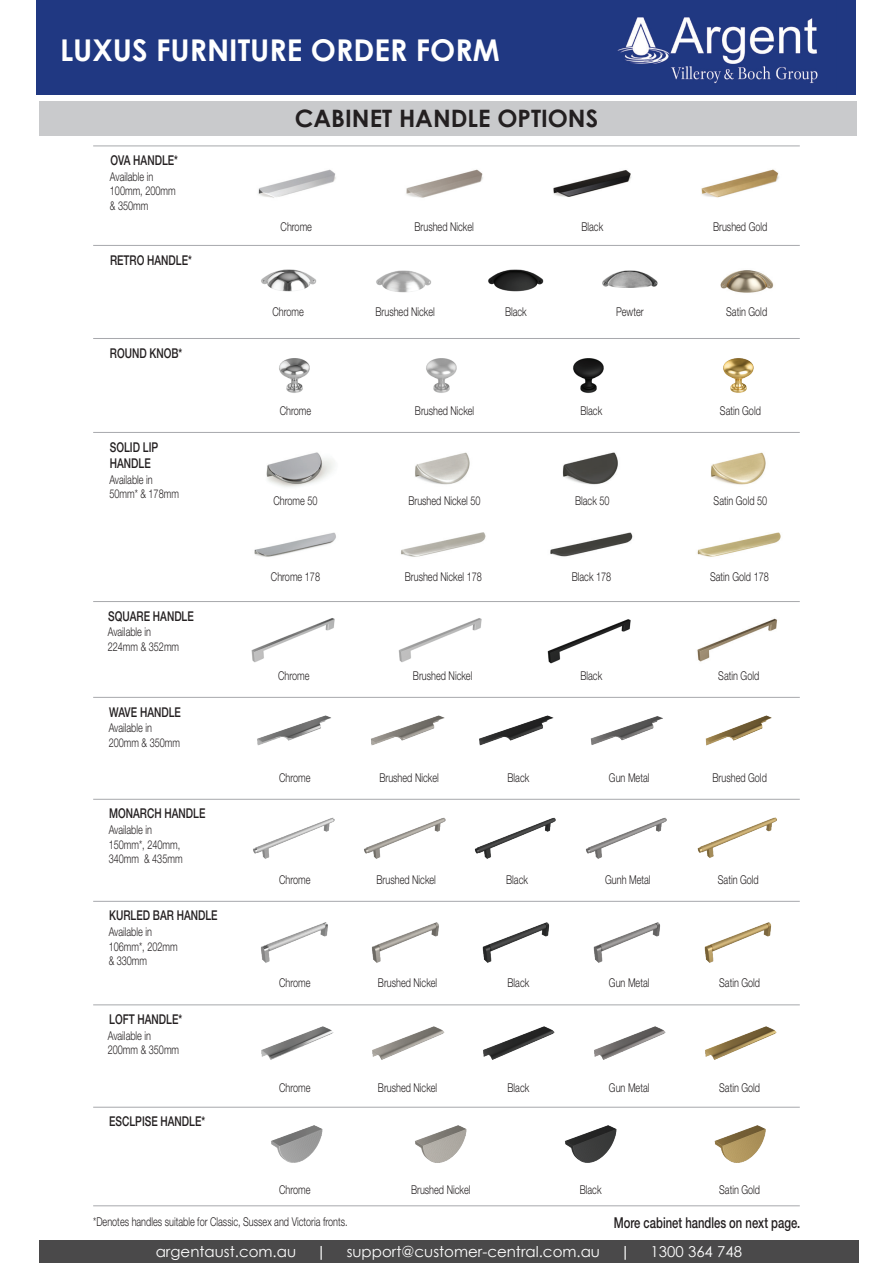
<style>
.page{position:relative;width:893px;height:1263px;background:#fff}
.page>*{position:absolute;margin:0;border:0;box-sizing:border-box;transform-origin:0 0}
.t1{font:700 30px "Century Gothic";color:#fff}
.t2{font:700 24px "Century Gothic";color:#231f20}
.t3{font:15px "Century Gothic";color:#fff}
.t4{font:500 15px "Helvetica Neue LT Std";color:#231f20;scale:.75 1}
.t5{font:700 15px "Century Gothic";color:#fff}
.t6{font:500 13.5px/16.2px "Helvetica Neue LT Std";color:#231f20;scale:.75 1}
.t7{font:300 12.15px/14.5px "Helvetica Neue LT Std";color:#231f20;scale:.75 1}
</style>
<div class="page">
<div style="left:39px;top:101px;width:818px;height:34px;background:#c9cacc"></div>
<div style="left:39px;top:1240px;width:819px;height:23px;background:#4a494a"></div>
<div style="left:37px;top:0;width:819px;height:95px;background:#203882"></div>
<img style="left:693px;top:146px;width:95px;height:52px">
<img style="left:545px;top:146px;width:95px;height:51px">
<img style="left:397px;top:146px;width:95px;height:52px">
<img style="left:249px;top:146px;width:95px;height:52px">
<hr style="left:93px;top:145px;width:707px;height:1px;background:#a8a9ad">
<hr style="left:93px;top:1205px;width:707px;height:1px;background:#a8a9ad">
<hr style="left:93px;top:1107px;width:707px;height:1px;background:#a8a9ad">
<hr style="left:93px;top:1004px;width:707px;height:1px;background:#a8a9ad">
<img style="left:704px;top:922px;width:68px;height:41px">
<img style="left:705px;top:1026px;width:72px;height:34px">
<img style="left:714px;top:1125px;width:52px;height:38px">
<img style="left:593px;top:922px;width:68px;height:41px">
<img style="left:594px;top:1026px;width:72px;height:34px">
<img style="left:482px;top:922px;width:68px;height:41px">
<img style="left:483px;top:1026px;width:72px;height:34px">
<img style="left:565px;top:1125px;width:52px;height:38px">
<img style="left:372px;top:922px;width:67px;height:41px">
<img style="left:372px;top:1026px;width:73px;height:34px">
<img style="left:415px;top:1125px;width:52px;height:38px">
<img style="left:261px;top:922px;width:67px;height:41px">
<img style="left:261px;top:1026px;width:73px;height:34px">
<img style="left:271px;top:1125px;width:52px;height:38px">
<hr style="left:93px;top:901px;width:707px;height:1px;background:#a8a9ad">
<img style="left:697px;top:817px;width:80px;height:41px">
<img style="left:705px;top:715px;width:67px;height:31px">
<img style="left:586px;top:817px;width:81px;height:42px">
<img style="left:474px;top:817px;width:82px;height:42px">
<img style="left:364px;top:817px;width:82px;height:42px">
<img style="left:253px;top:817px;width:82px;height:42px">
<hr style="left:93px;top:799px;width:707px;height:1px;background:#a8a9ad">
<img style="left:590px;top:716px;width:73px;height:29px">
<img style="left:479px;top:715px;width:75px;height:31px">
<img style="left:371px;top:715px;width:74px;height:31px">
<img style="left:257px;top:715px;width:74px;height:31px">
<hr style="left:93px;top:697px;width:707px;height:1px;background:#a8a9ad">
<img style="left:720px;top:270px;width:54px;height:23px">
<img style="left:602px;top:270px;width:56px;height:18px">
<img style="left:488px;top:269px;width:56px;height:23px">
<img style="left:261px;top:269px;width:56px;height:23px">
<img style="left:376px;top:270px;width:55px;height:23px">
<hr style="left:93px;top:245px;width:707px;height:1px;background:#a8a9ad">
<img style="left:723px;top:358px;width:31px;height:35px">
<img style="left:573px;top:358px;width:31px;height:35px">
<img style="left:426px;top:358px;width:31px;height:35px">
<img style="left:279px;top:358px;width:31px;height:35px">
<hr style="left:93px;top:338px;width:707px;height:1px;background:#a8a9ad">
<img style="left:697px;top:532px;width:84px;height:25px">
<img style="left:550px;top:532px;width:83px;height:25px">
<img style="left:401px;top:532px;width:85px;height:25px">
<img style="left:254px;top:532px;width:82px;height:25px">
<img style="left:266px;top:452px;width:68px;height:35px">
<img style="left:415px;top:452px;width:55px;height:33px">
<img style="left:562px;top:452px;width:56px;height:33px">
<img style="left:711px;top:452px;width:55px;height:33px">
<hr style="left:93px;top:432px;width:707px;height:1px;background:#a8a9ad">
<img style="left:697px;top:618px;width:80px;height:44px">
<img style="left:547px;top:619px;width:84px;height:45px">
<img style="left:398px;top:618px;width:84px;height:44px">
<img style="left:251px;top:618px;width:84px;height:45px">
<hr style="left:93px;top:601px;width:707px;height:1px;background:#a8a9ad">
<img style="left:617px;top:17px;width:201px;height:67px">
<h1 class="t1" style="left:60px;top:27px;width:441px">LUXUS FURNITURE ORDER FORM</h1>
<p class="t6" style="left:110px;top:152px;width:92px">OVA HANDLE*</p>
<p class="t7" style="left:110px;top:169px;width:89px">Available in<br>100mm, 200mm &amp; 350mm</p>
<p class="t6" style="left:110px;top:252px;width:111px">RETRO HANDLE*</p>
<p class="t6" style="left:110px;top:345px;width:98px">ROUND KNOB*</p>
<p class="t6" style="left:110px;top:438px;width:66px">SOLID LIP<br>HANDLE</p>
<p class="t7" style="left:109px;top:472px;width:94px">Available in<br>50mm* &amp; 178mm</p>
<p class="t6" style="left:108px;top:608px;width:116px">SQUARE HANDLE</p>
<p class="t7" style="left:108px;top:624px;width:97px">Available in<br>224mm &amp; 352mm</p>
<p class="t6" style="left:109px;top:703px;width:97px">WAVE HANDLE</p>
<p class="t7" style="left:109px;top:720px;width:97px">Available in<br>200mm &amp; 350mm</p>
<p class="t6" style="left:109px;top:805px;width:130px">MONARCH HANDLE</p>
<p class="t7" style="left:109px;top:822px;width:100px">Available in<br>150mm*, 240mm,<br>340mm &amp; 435mm</p>
<p class="t6" style="left:109px;top:907px;width:146px">KURLED BAR HANDLE</p>
<p class="t7" style="left:109px;top:924px;width:94px">Available in<br>106mm*, 202mm &amp; 330mm</p>
<p class="t6" style="left:109px;top:1011px;width:99px">LOFT HANDLE*</p>
<p class="t7" style="left:108px;top:1028px;width:97px">Available in<br>200mm &amp; 350mm</p>
<p class="t6" style="left:109px;top:1113px;width:130px">ESCLPISE HANDLE*</p>
<h2 class="t2" style="left:295px;top:100px;width:305px">CABINET HANDLE OPTIONS</h2>
<p class="t7" style="left:281px;top:219px;width:43px">Chrome</p>
<p class="t7" style="left:414px;top:219px;width:81px">Brushed Nickel</p>
<p class="t7" style="left:581px;top:219px;width:31px">Black</p>
<p class="t7" style="left:713px;top:219px;width:74px">Brushed Gold</p>
<p class="t7" style="left:272px;top:304px;width:43px">Chrome</p>
<p class="t7" style="left:375px;top:304px;width:81px">Brushed Nickel</p>
<p class="t7" style="left:505px;top:304px;width:31px">Black</p>
<p class="t7" style="left:616px;top:304px;width:38px">Pewter</p>
<p class="t7" style="left:726px;top:304px;width:56px">Satin Gold</p>
<p class="t7" style="left:280px;top:403px;width:43px">Chrome</p>
<p class="t7" style="left:415px;top:403px;width:81px">Brushed Nickel</p>
<p class="t7" style="left:580px;top:403px;width:31px">Black</p>
<p class="t7" style="left:720px;top:403px;width:56px">Satin Gold</p>
<p class="t7" style="left:273px;top:493px;width:60px">Chrome 50</p>
<p class="t7" style="left:408px;top:493px;width:98px">Brushed Nickel 50</p>
<p class="t7" style="left:575px;top:493px;width:47px">Black 50</p>
<p class="t7" style="left:714px;top:493px;width:73px">Satin Gold 50</p>
<p class="t7" style="left:271px;top:569px;width:67px">Chrome 178</p>
<p class="t7" style="left:405px;top:569px;width:104px">Brushed Nickel 178</p>
<p class="t7" style="left:572px;top:569px;width:54px">Black 178</p>
<p class="t7" style="left:710px;top:569px;width:80px">Satin Gold 178</p>
<p class="t7" style="left:278px;top:668px;width:43px">Chrome</p>
<p class="t7" style="left:413px;top:668px;width:81px">Brushed Nickel</p>
<p class="t7" style="left:580px;top:668px;width:31px">Black</p>
<p class="t7" style="left:718px;top:668px;width:56px">Satin Gold</p>
<p class="t7" style="left:279px;top:770px;width:43px">Chrome</p>
<p class="t7" style="left:379px;top:770px;width:81px">Brushed Nickel</p>
<p class="t7" style="left:508px;top:770px;width:31px">Black</p>
<p class="t7" style="left:609px;top:770px;width:56px">Gun Metal</p>
<p class="t7" style="left:712px;top:770px;width:74px">Brushed Gold</p>
<p class="t7" style="left:279px;top:872px;width:43px">Chrome</p>
<p class="t7" style="left:377px;top:872px;width:81px">Brushed Nickel</p>
<p class="t7" style="left:506px;top:872px;width:31px">Black</p>
<p class="t7" style="left:605px;top:872px;width:62px">Gunh Metal</p>
<p class="t7" style="left:718px;top:872px;width:56px">Satin Gold</p>
<p class="t7" style="left:279px;top:975px;width:43px">Chrome</p>
<p class="t7" style="left:378px;top:975px;width:81px">Brushed Nickel</p>
<p class="t7" style="left:507px;top:975px;width:31px">Black</p>
<p class="t7" style="left:609px;top:975px;width:56px">Gun Metal</p>
<p class="t7" style="left:719px;top:975px;width:56px">Satin Gold</p>
<p class="t7" style="left:279px;top:1080px;width:43px">Chrome</p>
<p class="t7" style="left:378px;top:1080px;width:81px">Brushed Nickel</p>
<p class="t7" style="left:507px;top:1080px;width:31px">Black</p>
<p class="t7" style="left:609px;top:1080px;width:56px">Gun Metal</p>
<p class="t7" style="left:719px;top:1080px;width:56px">Satin Gold</p>
<p class="t7" style="left:279px;top:1182px;width:43px">Chrome</p>
<p class="t7" style="left:411px;top:1182px;width:81px">Brushed Nickel</p>
<p class="t7" style="left:580px;top:1182px;width:31px">Black</p>
<p class="t7" style="left:719px;top:1182px;width:56px">Satin Gold</p>
<p class="t7" style="left:93px;top:1214px;width:341px">*Denotes handles suitable for Classic, Sussex and Victoria fronts.</p>
<p class="t4" style="left:614px;top:1214px;width:250px">More cabinet handles on next page.</p>
<p class="t3" style="left:156px;top:1241px;width:142px">argentaust.com.au</p>
<p class="t5" style="left:317px;top:1240px;width:10px">|</p>
<p class="t3" style="left:347px;top:1241px;width:255px">support@customer-central.com.au</p>
<p class="t5" style="left:621px;top:1240px;width:10px">|</p>
<p class="t3" style="left:651px;top:1241px;width:93px">1300 364 748</p>
</div>
